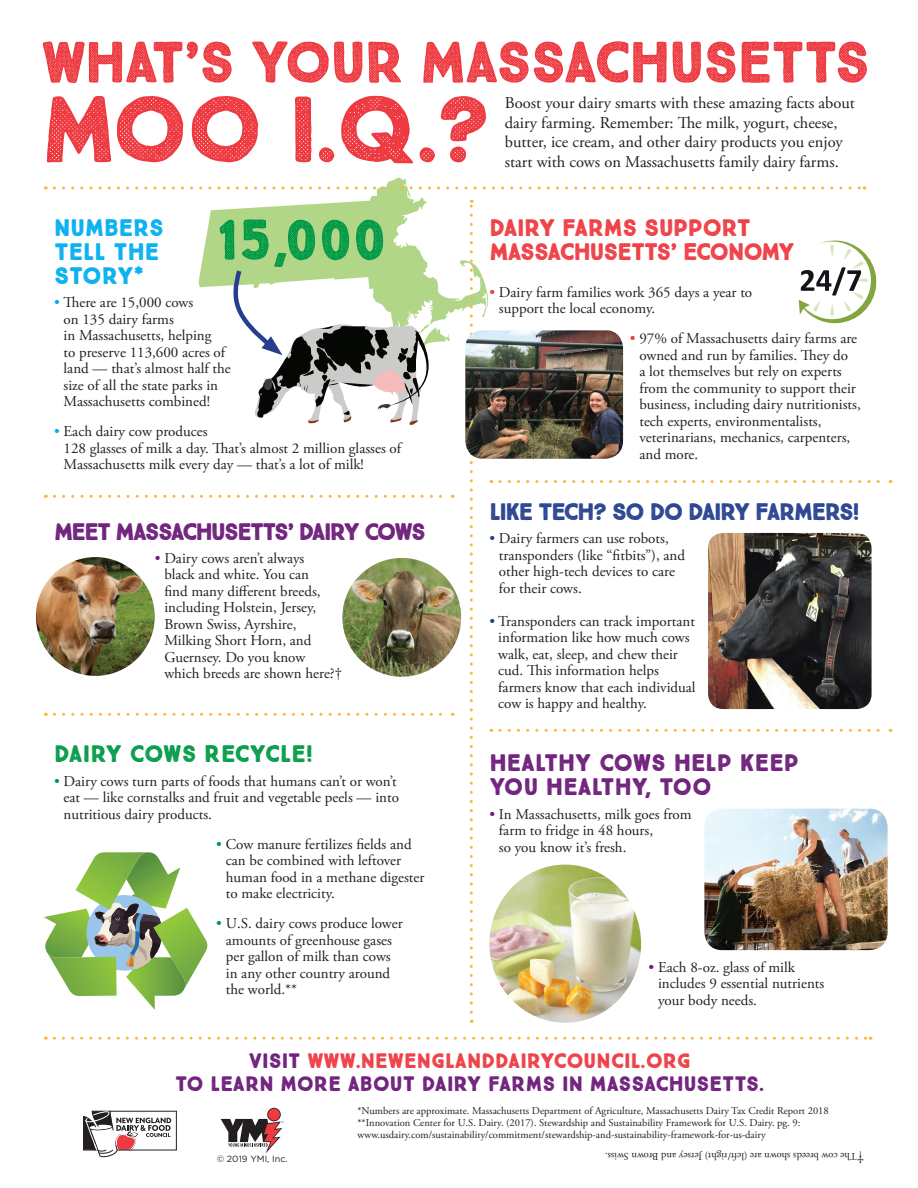
<style>
.page{position:relative;width:918px;height:1188px;background:#fff}
.page>*{position:absolute;margin:0;border:0;box-sizing:border-box;transform-origin:0 0}
.t1{font:700 94.5px "True North Textures Four";color:#ee3a41}
.t2{font:700 58.5px "True North Textures Four";letter-spacing:-.03em;color:#ee3a41}
.t3{font:700 57px "True North Textures Four";color:#009a46}
.t4{font:700 24px/24px "True North Textures Four";letter-spacing:-.04em;color:#ee3a41}
.t5{font:700 24px/24px "True North Textures Four";color:#6b1a78}
.t6{font:700 24px "True North Textures Four";letter-spacing:-.07em;color:#6b1a78}
.t7{font:700 24px "True North Textures Four";letter-spacing:-.06em;color:#253f8e}
.t8{font:700 24px/24px "True North Textures Four";color:#00aeef}
.t9{font:700 24px "True North Textures Four";color:#009a46}
.t10{font:700 21px/22.5px "True North Textures Four";color:#6b1a78;text-align:center}
.t11{font:16.5px/19.5px "Adobe Garamond Pro";color:#231f20}
.t12{font:15px/16.5px "Adobe Garamond Pro";color:#231f20}
.t13{font:10.5px/12px "Adobe Garamond Pro";color:#231f20}
.t14{font:9px "Gotham";color:#231f20}
.s1{color:#00aeef}
.s2{color:#6b1a78}
.s3{color:#009a46}
.s4{color:#ee3a41}
.s5{color:#253f8e}
</style>
<div class="page">
<svg style="left:199px;top:178px;width:295px;height:148px"></svg>
<svg style="left:470px;top:200px;width:3px;height:812px"></svg>
<img style="left:465px;top:330px;width:158px;height:129px">
<svg style="left:54px;top:186px;width:811px;height:3px"></svg>
<svg style="left:500px;top:729px;width:391px;height:3px"></svg>
<svg style="left:267px;top:1108px;width:14px;height:13px"></svg>
<div style="left:268px;top:1109px;width:12px;height:11px;background:#ee3a41;border-radius:50%"></div>
<svg style="left:221px;top:1119px;width:63px;height:34px"></svg>
<svg style="left:83px;top:1111px;width:94px;height:46px"></svg>
<img style="left:342px;top:558px;width:119px;height:119px;border-radius:59px">
<img style="left:704px;top:809px;width:184px;height:141px">
<img style="left:36px;top:557px;width:119px;height:119px;border-radius:59px">
<svg style="left:54px;top:495px;width:399px;height:3px"></svg>
<svg style="left:500px;top:480px;width:391px;height:3px"></svg>
<svg style="left:54px;top:1037px;width:817px;height:3px"></svg>
<svg style="left:54px;top:713px;width:399px;height:3px"></svg>
<svg style="left:231px;top:266px;width:220px;height:159px"></svg>
<svg style="left:799px;top:241px;width:77px;height:82px"></svg>
<svg style="left:44px;top:852px;width:164px;height:158px"></svg>
<img style="left:489px;top:865px;width:152px;height:158px">
<img style="left:708px;top:533px;width:164px;height:176px">
<h2 class="t2" style="left:41px;top:26px;width:831px">WHAT’S YOUR MASSACHUSETTS</h2>
<h1 class="t1" style="left:41px;top:71px;width:451px">MOO I.Q.?</h1>
<p class="t11" style="left:505px;top:94px;width:352px">Boost your dairy smarts with these amazing facts about dairy farming. Remember: The milk, yogurt, cheese, butter, ice cream, and other dairy products you enjoy start with cows on Massachusetts family dairy farms.</p>
<h3 class="t8" style="left:54px;top:216px;width:111px">NUMBERS<br>TELL THE<br>STORY*</h3>
<p class="t12" style="left:64px;top:295px;width:169px;text-indent:-10px"><span class="s1">•</span> There are 15,000 cows<br>on 135 dairy farms<br>in Massachusetts, helping<br>to preserve 113,600 acres of land — that’s almost half the size of all the state parks in<br>Massachusetts combined!</p>
<p class="t12" style="left:64px;top:424px;width:339px;text-indent:-10px"><span class="s1">•</span> Each dairy cow produces<br>128 glasses of milk a day. That’s almost 2 million glasses of<br>Massachusetts milk every day — that’s a lot of milk!</p>
<h3 class="t3" style="left:216px;top:205px;width:172px">15,000</h3>
<h3 class="t6" style="left:54px;top:517px;width:374px">MEET MASSACHUSETTS’ DAIRY COWS</h3>
<p class="t12" style="left:164px;top:550px;width:179px;text-indent:-10px"><span class="s2">•</span> Dairy cows aren’t always<br>black and white. You can<br>find many different breeds, including Holstein, Jersey,<br>Brown Swiss, Ayrshire,<br>Milking Short Horn, and<br>Guernsey. Do you know which breeds are shown here?†</p>
<h3 class="t9" style="left:54px;top:739px;width:261px">DAIRY COWS RECYCLE!</h3>
<p class="t12" style="left:64px;top:773px;width:337px;text-indent:-10px"><span class="s3">•</span> Dairy cows turn parts of foods that humans can’t or won’t eat — like cornstalks and fruit and vegetable peels — into nutritious dairy products.</p>
<p class="t12" style="left:226px;top:836px;width:200px;text-indent:-10px"><span class="s3">•</span> Cow manure fertilizes fields and can be combined with leftover human food in a methane digester to make electricity.</p>
<p class="t12" style="left:226px;top:916px;width:178px;text-indent:-10px"><span class="s3">•</span> U.S. dairy cows produce lower amounts of greenhouse gases per gallon of milk than cows in any other country around the world.**</p>
<h3 class="t4" style="left:489px;top:216px;width:307px">DAIRY FARMS SUPPORT<br>MASSACHUSETTS’ ECONOMY</h3>
<p class="t12" style="left:499px;top:284px;width:255px;text-indent:-10px"><span class="s4">•</span> Dairy farm families work 365 days a year to support the local economy.</p>
<p class="t12" style="left:639px;top:331px;width:223px;text-indent:-10px"><span class="s4">•</span> 97% of Massachusetts dairy farms are owned and run by families. They do<br>a lot themselves but rely on experts from the community to support their business, including dairy nutritionists, tech experts, environmentalists, veterinarians, mechanics, carpenters, and more.</p>
<h3 class="t7" style="left:489px;top:497px;width:372px">LIKE TECH? SO DO DAIRY FARMERS!</h3>
<p class="t12" style="left:499px;top:531px;width:188px;text-indent:-10px"><span class="s5">•</span> Dairy farmers can use robots, transponders (like “fitbits”), and other high-tech devices to care for their cows.</p>
<p class="t12" style="left:498px;top:613px;width:199px;text-indent:-9px"><span class="s5">•</span> Transponders can track important information like how much cows walk, eat, sleep, and chew their cud. This information helps farmers know that each individual cow is happy and healthy.</p>
<h3 class="t5" style="left:489px;top:751px;width:311px">HEALTHY COWS HELP KEEP<br>YOU HEALTHY, TOO</h3>
<p class="t12" style="left:499px;top:806px;width:194px;text-indent:-10px"><span class="s2">•</span> In Massachusetts, milk goes from farm to fridge in 48 hours,<br>so you know it’s fresh.</p>
<p class="t12" style="left:658px;top:959px;width:168px;text-indent:-10px"><span class="s2">•</span> Each 8-oz. glass of milk includes 9 essential nutrients your body needs.</p>
<h3 class="t10" style="left:175px;top:1050px;width:590px">VISIT <span class="s4">WWW.NEWENGLANDDAIRYCOUNCIL.ORG<br></span>TO LEARN MORE ABOUT DAIRY FARMS IN MASSACHUSETTS.</h3>
<p class="t13" style="left:357px;top:1105px;width:473px">*Numbers are approximate. Massachusetts Department of Agriculture, Massachusetts Dairy Tax Credit Report 2018 **Innovation Center for U.S. Dairy. (2017). Stewardship and Sustainability Framework for U.S. Dairy. pg. 9: www.usdairy.com/sustainability/commitment/stewardship-and-sustainability-framework-for-us-dairy</p>
<p class="t14" style="left:217px;top:1154px;width:72px">© 2019 YMI, Inc.</p>
<p class="t13" style="left:857px;top:1162px;width:253px;rotate:-180deg">The cow breeds shown are (left/right) Jersey and Brown Swiss.</p>
<p class="t12" style="left:864px;top:1165px;width:9px;rotate:-180deg">†</p>
</div>
